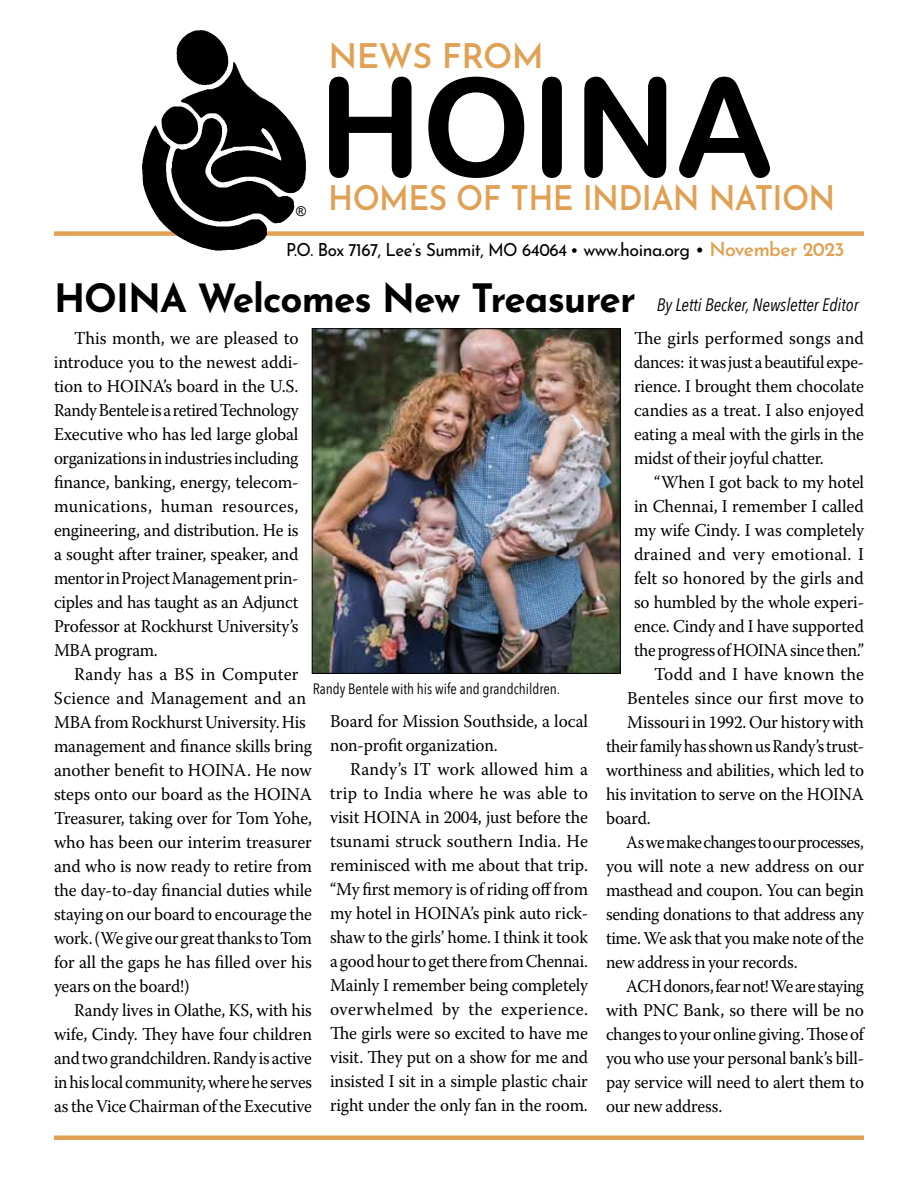
<style>
.page{position:relative;width:918px;height:1188px;background:#fff}
.page>*{position:absolute;margin:0;border:0;box-sizing:border-box;transform-origin:0 0}
.t1{font:136.8px "Arial Rounded MT Bold";color:#000}
.t2{font:700 39px "Josefin Sans";letter-spacing:-.025em;color:#000}
.t3{font:600 34.2px "Josefin Sans";letter-spacing:-.02em;color:#e1a154;scale:.93 1}
.t4{font:600 34.2px "Josefin Sans";letter-spacing:-.02em;color:#e1a154}
.t5{font:18px/24px "Warnock Pro";letter-spacing:-.01em;color:#000;text-align:justify}
.t6{font:18px/24px "Warnock Pro";letter-spacing:-.01em;color:#000;text-align:justify;scale:.95 1}
.t7{font:18px/24px "Warnock Pro";letter-spacing:-.01em;color:#000;scale:.96 1}
.t8{font:18px "Warnock Pro";letter-spacing:-.01em;color:#000;scale:.93 1}
.t9{font:18px "Warnock Pro";letter-spacing:-.03em;color:#000;scale:.93 1}
.t10{font:18px "Josefin Sans";letter-spacing:-.03em;color:#000;scale:.94 1}
.t11{font:italic 18px "Avenir Next Condensed";color:#000}
.t12{font:18px "Warnock Pro";letter-spacing:.015em;color:#000}
.t13{font:18px "Warnock Pro";letter-spacing:.01em;color:#000}
.t14{font:15px "Avenir Next Condensed";color:#000}
.t15{font:13.5px "Arial";color:#000}
.s1{font-size:19.5px}
.s2{font-weight:600;font-size:19.5px;color:#e1a154}
</style>
<div class="page">
<div style="left:54px;top:231px;width:810px;height:5px;background:#e1a154"></div>
<img style="left:133px;top:30px;width:184px;height:221px">
<hr style="left:54px;top:1136px;width:810px;height:4px;background:#e1a154">
<img style="left:314px;top:330px;width:305px;height:342px">
<div style="left:312px;top:328px;width:309px;height:346px;border:1px solid #000"></div>
<h3 class="t4" style="left:328px;top:31px;width:217px">NEWS FROM</h3>
<h1 class="t1" style="left:318px;top:47px;width:457px">HOINA</h1>
<h3 class="t3" style="left:328px;top:172px;width:547px">HOMES OF THE INDIAN NATION</h3>
<p class="t10" style="left:286px;top:236px;width:596px">P.O. Box 7167, Lee’s Summit, MO 64064 • www.hoina.org <span class="s1">•</span> <span class="s2">November 2023</span></p>
<p class="t15" style="left:296px;top:203px;width:11px">®</p>
<h2 class="t2" style="left:54px;top:269px;width:583px">HOINA Welcomes New Treasurer</h2>
<p class="t11" style="left:657px;top:294px;width:203px">By Letti Becker, Newsletter Editor</p>
<p class="t5" style="left:54px;top:325px;width:246px;text-indent:20px">This month, we are pleased to introduce you to the newest addi&shy;tion to HOINA’s board in the U.S.<br>Randy Bentele is a retired Technology Executive who has led large global organizations in industries including finance, banking, energy, telecom&shy;munications, human resources, engineering, and distribution. He is a sought after trainer, speaker, and mentor in Project Management prin&shy;ciples and has taught as an Adjunct Professor at Rockhurst University’s MBA program.</p>
<p class="t5" style="left:54px;top:661px;width:260px;text-align:left;text-indent:20px">Randy has a BS in Computer Science and Management and an MBA from Rockhurst University. His management and finance skills bring another benefit to HOINA. He now steps onto our board as the HOINA Treasurer, taking over for Tom Yohe, who has been our interim treasurer and who is now ready to retire from the day-to-day financial duties while staying on our board to encourage the work. (We give our great thanks to Tom for all the gaps he has filled over his years on the board!)</p>
<p class="t6" style="left:54px;top:997px;width:273px;text-indent:20px">Randy lives in Olathe, KS, with his wife, Cindy. They have four children and two grandchildren. Randy is active in his local community, where he serves as the Vice Chairman of the Executive</p>
<p class="t14" style="left:313px;top:676px;width:249px">Randy Bentele with his wife and grandchildren.</p>
<p class="t7" style="left:330px;top:708px;width:270px">Board for Mission Southside, a local non-profit organization.</p>
<p class="t5" style="left:330px;top:756px;width:260px;text-indent:20px">Randy’s IT work allowed him a trip to India where he was able to visit HOINA in 2004, just before the tsunami struck southern India. He reminisced with me about that trip. “My first memory is of riding off from my hotel in HOINA’s pink auto rick&shy;shaw to the girls’ home. I think it took a good hour to get there from Chennai.<br>Mainly I remember being completely overwhelmed by the experience.<br>The girls were so excited to have me visit. They put on a show for me and insisted I sit in a simple plastic chair right under the only fan in the room.</p>
<p class="t5" style="left:634px;top:325px;width:232px">The girls performed songs and dances: it was just a beautiful expe&shy;rience. I brought them chocolate candies as a treat. I also enjoyed eating a meal with the girls in the midst of their joyful chatter.</p>
<p class="t7" style="left:654px;top:469px;width:220px">“When I got back to my hotel</p>
<p class="t7" style="left:634px;top:493px;width:241px">in Chennai, I remember I called</p>
<p class="t7" style="left:634px;top:517px;width:241px">my wife Cindy. I was completely</p>
<p class="t12" style="left:634px;top:543px;width:232px">drained and very emotional. I</p>
<p class="t5" style="left:634px;top:565px;width:231px">felt so honored by the girls and</p>
<p class="t6" style="left:634px;top:589px;width:244px">so humbled by the whole experi-</p>
<p class="t6" style="left:634px;top:613px;width:244px">ence. Cindy and I have supported</p>
<p class="t8" style="left:634px;top:639px;width:249px">the progress of HOINA since then.”</p>
<p class="t13" style="left:654px;top:663px;width:211px">Todd and I have known the</p>
<p class="t5" style="left:627px;top:685px;width:238px">Benteles since our first move to</p>
<p class="t6" style="left:627px;top:709px;width:251px">Missouri in 1992. Our history with</p>
<p class="t8" style="left:606px;top:735px;width:279px">their family has shown us Randy’s trust-</p>
<p class="t6" style="left:606px;top:757px;width:273px">worthiness and abilities, which led to</p>
<p class="t6" style="left:606px;top:781px;width:273px">his invitation to serve on the HOINA</p>
<p class="t6" style="left:606px;top:805px;width:49px">board.</p>
<p class="t9" style="left:626px;top:831px;width:257px">As we make changes to our processes,</p>
<p class="t5" style="left:606px;top:853px;width:260px">you will note a new address on our</p>
<p class="t6" style="left:606px;top:877px;width:273px">masthead and coupon. You can begin</p>
<p class="t6" style="left:606px;top:901px;width:273px">sending donations to that address any</p>
<p class="t6" style="left:606px;top:925px;width:273px">time. We ask that you make note of the</p>
<p class="t6" style="left:606px;top:949px;width:203px">new address in your records.</p>
<p class="t9" style="left:626px;top:975px;width:257px">ACH donors, fear not! We are staying</p>
<p class="t5" style="left:606px;top:997px;width:260px">with PNC Bank, so there will be no</p>
<p class="t6" style="left:606px;top:1021px;width:273px">changes to your online giving. Those of</p>
<p class="t6" style="left:606px;top:1045px;width:273px">you who use your personal bank’s bill-</p>
<p class="t6" style="left:606px;top:1069px;width:273px">pay service will need to alert them to</p>
<p class="t6" style="left:606px;top:1093px;width:124px">our new address.</p>
</div>
